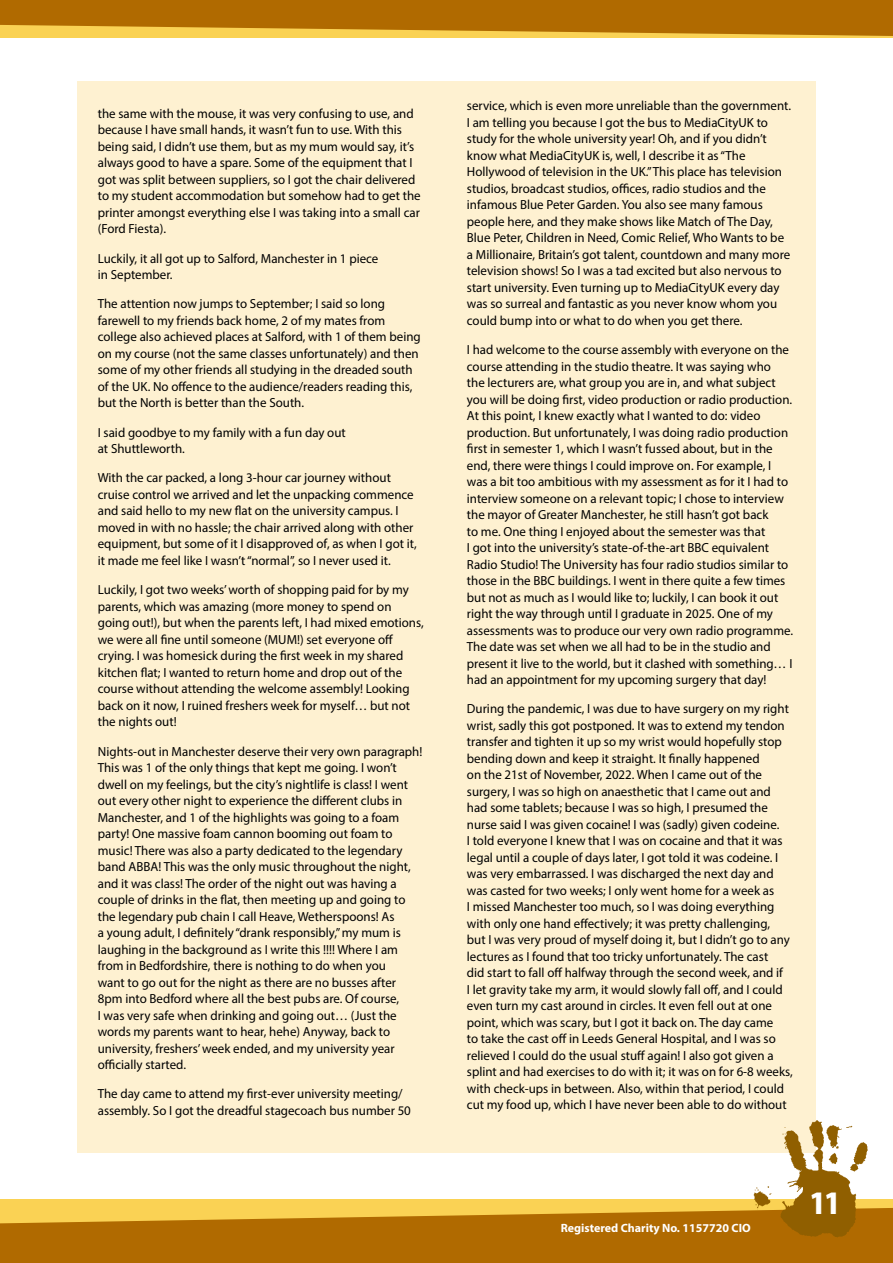
<style>
.page{position:relative;width:893px;height:1263px;background:#fff}
.page>*{position:absolute;margin:0;border:0;box-sizing:border-box;transform-origin:0 0}
.t1{font:900 condensed 33px "Myriad Pro";color:#fff}
.t2{font:13.2px/16.5px "Myriad Pro";color:#000}
.t3{font:700 12px "Myriad Pro";color:#fff}
</style>
<div class="page">
<div style="left:0;top:1199px;width:893px;height:64px;background:#fad254"></div>
<div style="left:0;top:0;width:893px;height:38px;background:#fad254"></div>
<svg style="left:0;top:1208px;width:893px;height:55px;fill:#b06a00"></svg>
<svg style="left:0;top:0;width:893px;height:36px;background:#bb7a0c"></svg>
<div style="left:77px;top:81px;width:739px;height:1071px;background:#fef1d1"></div>
<img style="left:748px;top:1120px;width:129px;height:139px">
<p class="t2" style="left:98px;top:105px;width:324px">the same with the mouse, it was very confusing to use, and because I have small hands, it wasn’t fun to use. With this being said, I didn’t use them, but as my mum would say, it’s always good to have a spare. Some of the equipment that I got was split between suppliers, so I got the chair delivered to my student accommodation but somehow had to get the printer amongst everything else I was taking into a small car (Ford Fiesta).</p>
<p class="t2" style="left:98px;top:250px;width:282px">Luckily, it all got up to Salford, Manchester in 1 piece in September.</p>
<p class="t2" style="left:98px;top:296px;width:324px">The attention now jumps to September; I said so long farewell to my friends back home, 2 of my mates from college also achieved places at Salford, with 1 of them being on my course (not the same classes unfortunately) and then some of my other friends all studying in the dreaded south of the UK. No offence to the audience/readers reading this, but the North is better than the South.</p>
<p class="t2" style="left:98px;top:424px;width:249px">I said goodbye to my family with a fun day out at Shuttleworth.</p>
<p class="t2" style="left:98px;top:470px;width:320px">With the car packed, a long 3-hour car journey without cruise control we arrived and let the unpacking commence and said hello to my new flat on the university campus. I moved in with no hassle; the chair arrived along with other equipment, but some of it I disapproved of, as when I got it, it made me feel like I wasn’t “normal”, so I never used it.</p>
<p class="t2" style="left:98px;top:581px;width:328px">Luckily, I got two weeks’ worth of shopping paid for by my parents, which was amazing (more money to spend on going out!), but when the parents left, I had mixed emotions, we were all fine until someone (MUM!) set everyone off crying. I was homesick during the first week in my shared kitchen flat; I wanted to return home and drop out of the course without attending the welcome assembly! Looking back on it now, I ruined freshers week for myself… but not the nights out!</p>
<p class="t2" style="left:98px;top:743px;width:326px">Nights-out in Manchester deserve their very own paragraph!<br>This was 1 of the only things that kept me going. I won’t dwell on my feelings, but the city’s nightlife is class! I went out every other night to experience the different clubs in Manchester, and 1 of the highlights was going to a foam party! One massive foam cannon booming out foam to music! There was also a party dedicated to the legendary band ABBA! This was the only music throughout the night, and it was class! The order of the night out was having a couple of drinks in the flat, then meeting up and going to the legendary pub chain I call Heave, Wetherspoons! As<br>a young adult, I definitely “drank responsibly,” my mum is laughing in the background as I write this !!!! Where I am from in Bedfordshire, there is nothing to do when you<br>want to go out for the night as there are no busses after 8pm into Bedford where all the best pubs are. Of course,<br>I was very safe when drinking and going out… (Just the words my parents want to hear, hehe) Anyway, back to university, freshers’ week ended, and my university year officially started.</p>
<p class="t2" style="left:98px;top:1085px;width:315px">The day came to attend my first-ever university meeting/ assembly. So I got the dreadful stagecoach bus number 50</p>
<p class="t2" style="left:467px;top:97px;width:326px">service, which is even more unreliable than the government.<br>I am telling you because I got the bus to MediaCityUK to study for the whole university year! Oh, and if you didn’t know what MediaCityUK is, well, I describe it as “The Hollywood of television in the UK.” This place has television studios, broadcast studios, offices, radio studios and the infamous Blue Peter Garden. You also see many famous people here, and they make shows like Match of The Day, Blue Peter, Children in Need, Comic Relief, Who Wants to be a Millionaire, Britain’s got talent, countdown and many more television shows! So I was a tad excited but also nervous to start university. Even turning up to MediaCityUK every day was so surreal and fantastic as you never know whom you could bump into or what to do when you get there.</p>
<p class="t2" style="left:467px;top:341px;width:328px">I had welcome to the course assembly with everyone on the course attending in the studio theatre. It was saying who<br>the lecturers are, what group you are in, and what subject you will be doing first, video production or radio production.<br>At this point, I knew exactly what I wanted to do: video production. But unfortunately, I was doing radio production first in semester 1, which I wasn’t fussed about, but in the end, there were things I could improve on. For example, I was a bit too ambitious with my assessment as for it I had to interview someone on a relevant topic; I chose to interview the mayor of Greater Manchester, he still hasn’t got back<br>to me. One thing I enjoyed about the semester was that<br>I got into the university’s state-of-the-art BBC equivalent Radio Studio! The University has four radio studios similar to those in the BBC buildings. I went in there quite a few times but not as much as I would like to; luckily, I can book it out right the way through until I graduate in 2025. One of my assessments was to produce our very own radio programme.<br>The date was set when we all had to be in the studio and present it live to the world, but it clashed with something… I had an appointment for my upcoming surgery that day!</p>
<p class="t2" style="left:467px;top:700px;width:327px">During the pandemic, I was due to have surgery on my right wrist, sadly this got postponed. It was to extend my tendon transfer and tighten it up so my wrist would hopefully stop bending down and keep it straight. It finally happened<br>on the 21st of November, 2022. When I came out of the surgery, I was so high on anaesthetic that I came out and had some tablets; because I was so high, I presumed the nurse said I was given cocaine! I was (sadly) given codeine.<br>I told everyone I knew that I was on cocaine and that it was legal until a couple of days later, I got told it was codeine. I was very embarrassed. I was discharged the next day and was casted for two weeks; I only went home for a week as<br>I missed Manchester too much, so I was doing everything with only one hand effectively; it was pretty challenging,<br>but I was very proud of myself doing it, but I didn’t go to any lectures as I found that too tricky unfortunately. The cast<br>did start to fall off halfway through the second week, and if<br>I let gravity take my arm, it would slowly fall off, and I could even turn my cast around in circles. It even fell out at one point, which was scary, but I got it back on. The day came<br>to take the cast off in Leeds General Hospital, and I was so relieved I could do the usual stuff again! I also got given a splint and had exercises to do with it; it was on for 6-8 weeks, with check-ups in between. Also, within that period, I could cut my food up, which I have never been able to do without</p>
<p class="t3" style="left:561px;top:1220px;width:192px">Registered Charity No. 1157720 CIO</p>
<h1 class="t1" style="left:810px;top:1181px;width:31px">11</h1>
</div>
